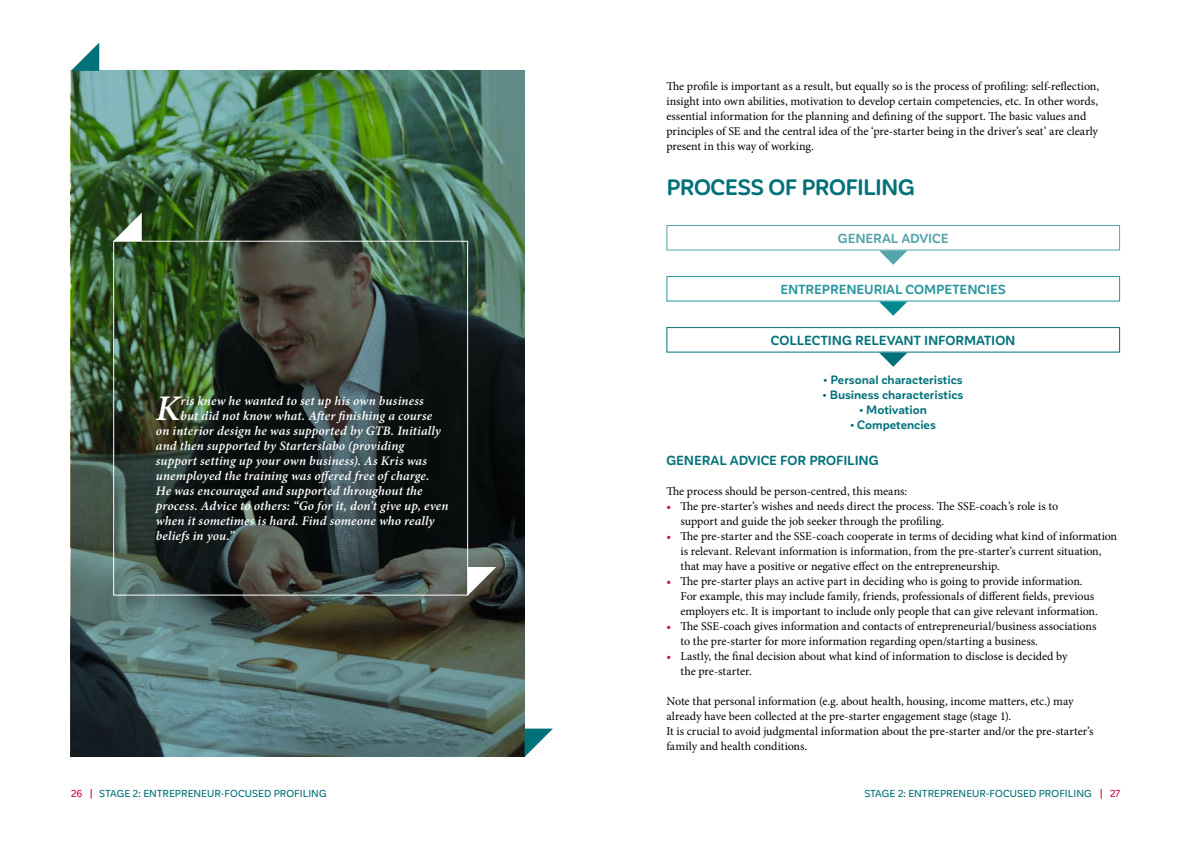
<style>
.page{position:relative;width:1191px;height:842px;background:#fff}
.page>*{position:absolute;margin:0;border:0;box-sizing:border-box;transform-origin:0 0}
.t1{font:italic 600 36.1px "Minion Pro";color:#fff}
.t2{font:700 22px "Corporative Sans Rd";letter-spacing:-.025em;color:#007179}
.t3{font:italic 600 13px "Minion Pro";letter-spacing:.01em;color:#fff}
.t4{font:700 13px "Corporative Sans Rd";letter-spacing:-.005em;color:#007179}
.t5{font:700 13px "Corporative Sans Rd";letter-spacing:-.005em;color:#28959e}
.t6{font:700 13px "Corporative Sans Rd";letter-spacing:-.01em;color:#55a3ab}
.t7{font:12px/15px "Minion Pro";letter-spacing:-.005em;color:#000}
.t8{font:700 12px "Corporative Sans Rd";color:#007179}
.t9{font:500 10px "Corporative Sans Rd";letter-spacing:.01em;color:#007179}
.s1{color:#ce0538}
</style>
<div class="page">
<svg style="left:666px;top:225px;width:454px;height:40px"></svg>
<svg style="left:666px;top:276px;width:454px;height:40px"></svg>
<svg style="left:666px;top:327px;width:454px;height:40px"></svg>
<img style="left:71px;top:71px;width:453px;height:686px">
<img style="left:113px;top:241px;width:355px;height:355px">
<svg style="left:113px;top:213px;width:29px;height:28px"></svg>
<svg style="left:468px;top:567px;width:28px;height:28px"></svg>
<svg style="left:71px;top:43px;width:28px;height:28px"></svg>
<svg style="left:524px;top:729px;width:29px;height:28px"></svg>
<p class="t7" style="left:666px;top:79px;width:434px">The profile is important as a result, but equally so is the process of profiling: self-reflection, insight into own abilities, motivation to develop certain competencies, etc. In other words, essential information for the planning and defining of the support. The basic values and principles of SE and the central idea of the ‘pre-starter being in the driver’s seat’ are clearly present in this way of working.</p>
<h2 class="t2" style="left:666px;top:175px;width:250px">PROCESS OF PROFILING</h2>
<p class="t6" style="left:838px;top:231px;width:112px">GENERAL ADVICE</p>
<p class="t5" style="left:780px;top:282px;width:227px">ENTREPRENEURIAL COMPETENCIES</p>
<h1 class="t1" style="left:156px;top:383px;width:26px">K</h1>
<p class="t3" style="left:180px;top:392px;width:245px">ris knew he wanted to set up his own business</p>
<p class="t3" style="left:180px;top:407px;width:253px">but did not know what. After finishing a course</p>
<p class="t3" style="left:156px;top:422px;width:286px">on interior design he was supported by GTB. Initially</p>
<p class="t3" style="left:156px;top:437px;width:250px">and then supported by Starterslabo (providing</p>
<p class="t3" style="left:156px;top:452px;width:272px">support setting up your own business). As Kris was</p>
<p class="t3" style="left:156px;top:467px;width:275px">unemployed the training was offered free of charge.</p>
<p class="t3" style="left:156px;top:482px;width:268px">He was encouraged and supported throughout the</p>
<p class="t3" style="left:156px;top:497px;width:294px">process. Advice to others: “Go for it, don't give up, even</p>
<p class="t3" style="left:156px;top:512px;width:280px">when it sometimes is hard. Find someone who really</p>
<p class="t3" style="left:156px;top:527px;width:80px">beliefs in you.”</p>
<p class="t4" style="left:771px;top:333px;width:246px">COLLECTING RELEVANT INFORMATION</p>
<p class="t8" style="left:823px;top:373px;width:141px">• Personal characteristics</p>
<p class="t8" style="left:822px;top:388px;width:142px">• Business characteristics</p>
<p class="t8" style="left:859px;top:403px;width:69px">• Motivation</p>
<p class="t8" style="left:850px;top:418px;width:87px">• Competencies</p>
<p class="t4" style="left:666px;top:453px;width:214px">GENERAL ADVICE FOR PROFILING</p>
<p class="t7" style="left:666px;top:484px;width:242px">The process should be person-centred, this means:</p>
<p class="t7" style="left:680px;top:499px;width:379px;text-indent:-14px"><span class="s1">•</span> The pre-starter’s wishes and needs direct the process. The SSE-coach’s role is to support and guide the job seeker through the profiling.</p>
<p class="t7" style="left:680px;top:529px;width:438px;text-indent:-14px"><span class="s1">•</span> The pre-starter and the SSE-coach cooperate in terms of deciding what kind of information is relevant. Relevant information is information, from the pre-starter’s current situation, that may have a positive or negative effect on the entrepreneurship.</p>
<p class="t7" style="left:680px;top:574px;width:419px;text-indent:-14px"><span class="s1">•</span> The pre-starter plays an active part in deciding who is going to provide information.<br>For example, this may include family, friends, professionals of different fields, previous employers etc. It is important to include only people that can give relevant information.</p>
<p class="t7" style="left:680px;top:619px;width:417px;text-indent:-14px"><span class="s1">•</span> The SSE-coach gives information and contacts of entrepreneurial/business associations to the pre-starter for more information regarding open/starting a business.</p>
<p class="t7" style="left:680px;top:649px;width:388px;text-indent:-14px"><span class="s1">•</span> Lastly, the final decision about what kind of information to disclose is decided by the pre-starter.</p>
<p class="t7" style="left:666px;top:694px;width:428px">Note that personal information (e.g. about health, housing, income matters, etc.) may already have been collected at the pre-starter engagement stage (stage 1).<br>It is crucial to avoid judgmental information about the pre-starter and/or the pre-starter’s family and health conditions.</p>
<p class="t9" style="left:71px;top:788px;width:257px"><span class="s1">26 |</span> STAGE 2: ENTREPRENEUR-FOCUSED PROFILING</p>
<p class="t9" style="left:864px;top:788px;width:257px">STAGE 2: ENTREPRENEUR-FOCUSED PROFILING <span class="s1">| 27</span></p>
</div>
